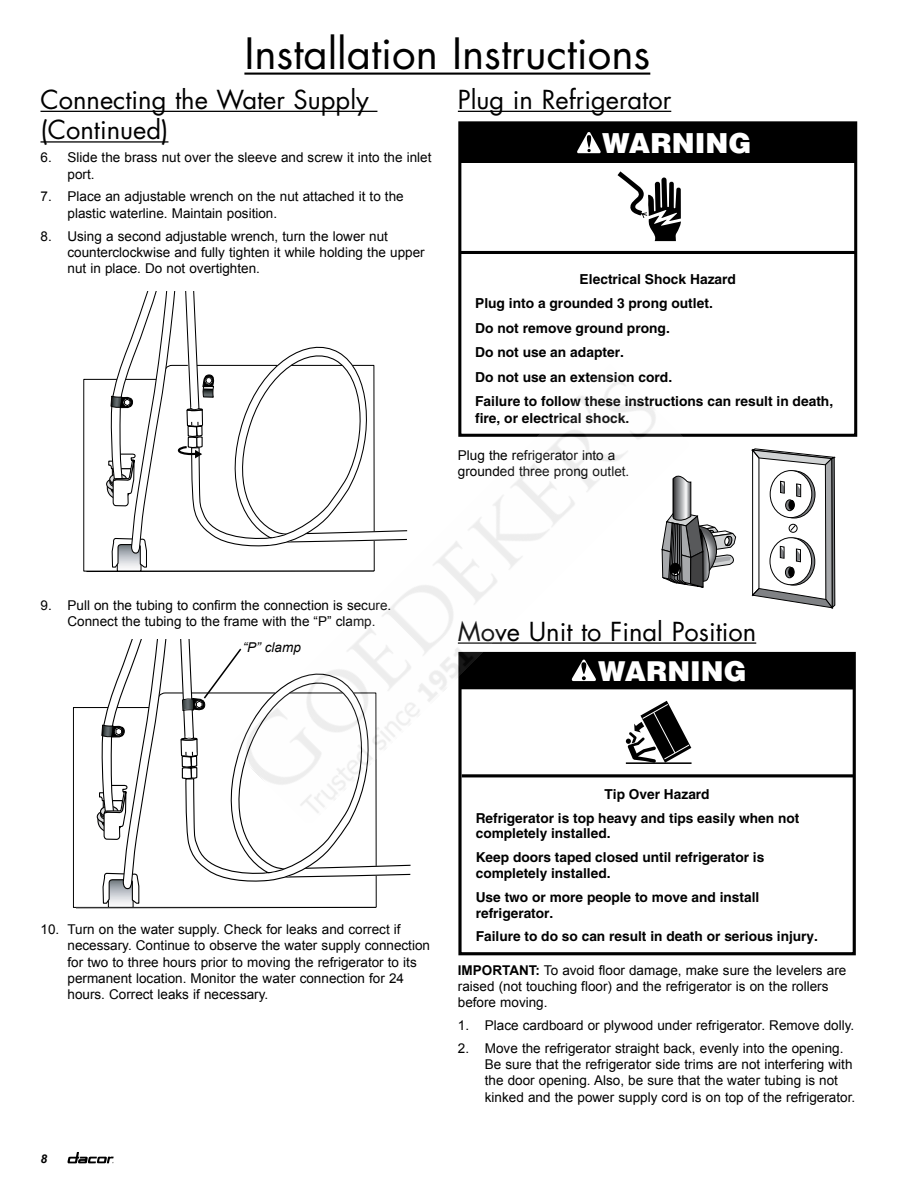
<style>
.page{position:relative;width:918px;height:1188px;background:#fff}
.page>*{position:absolute;margin:0;border:0;box-sizing:border-box;transform-origin:0 0}
.t1{font:42px "Futura Std";color:#000}
.t2{font:900 27.6px "Helvetica";color:#fff}
.t3{font:900 27.45px "Helvetica";color:#fff}
.t4{font:25.5px/30.6px "Futura Std";color:#000}
.t5{font:700 13.8px/24.6px "Helvetica";color:#000}
.t6{font:700 13.65px/23.5px "Helvetica";color:#000}
.t7{font:13.5px/16.2px "Arial";color:#000}
.t8{font:italic 13.5px "Arial";color:#000}
.t9{font:italic 700 12px "Arial";color:#000}
.s1{font-weight:700}
</style>
<div class="page">
<svg style="left:68px;top:1152px;width:46px;height:11px"></svg>
<hr style="left:40px;top:111px;width:337px;height:1px;background:#000">
<hr style="left:40px;top:141px;width:128px;height:2px;background:#000">
<hr style="left:244px;top:73px;width:406px;height:2px;background:#000">
<hr style="left:458px;top:642px;width:298px;height:2px;background:#000">
<hr style="left:458px;top:111px;width:213px;height:1px;background:#000">
<svg style="left:688px;top:481px;width:48px;height:107px"></svg>
<svg style="left:751px;top:448px;width:85px;height:161px"></svg>
<div style="left:458px;top:652px;width:398px;height:303px;border:3px solid #000"></div>
<hr style="left:462px;top:774px;width:392px;height:3px;background:#000">
<div style="left:460px;top:652px;width:394px;height:38px;background:#000"></div>
<hr style="left:626px;top:762px;width:66px;height:2px;background:#000">
<svg style="left:688px;top:741px;width:3px;height:22px"></svg>
<svg style="left:618px;top:171px;width:63px;height:70px"></svg>
<div style="left:460px;top:123px;width:396px;height:40px;background:#000"></div>
<hr style="left:460px;top:251px;width:396px;height:3px;background:#000">
<svg style="left:577px;top:132px;width:24px;height:21px"></svg>
<div style="left:458px;top:121px;width:399px;height:316px;border:3px solid #000"></div>
<svg style="left:83px;top:378px;width:25px;height:193px"></svg>
<div style="left:107px;top:476px;width:24px;height:24px;border:1px solid #000;border-radius:50%"></div>
<div style="left:106px;top:477px;width:25px;height:14px;border:1px solid #000;border-radius:50%"></div>
<hr style="left:86px;top:571px;width:288px;height:1px;background:#000">
<svg style="left:108px;top:291px;width:266px;height:281px"></svg>
<svg style="left:73px;top:707px;width:25px;height:201px"></svg>
<div style="left:97px;top:808px;width:26px;height:25px;border:1px solid #000;border-radius:50%"></div>
<div style="left:97px;top:809px;width:25px;height:15px;border:1px solid #000;border-radius:50%"></div>
<hr style="left:76px;top:907px;width:300px;height:1px;background:#000">
<svg style="left:98px;top:639px;width:313px;height:270px"></svg>
<img style="left:230px;top:365px;width:458px;height:458px">
<h1 class="t1" style="left:244px;top:27px;width:407px">Installation Instructions</h1>
<h3 class="t4" style="left:40px;top:84px;width:330px">Connecting the Water Supply (Continued)</h3>
<p class="t7" style="left:68px;top:150px;width:365px;text-indent:-27px">6. Slide the brass nut over the sleeve and screw it into the inlet port.</p>
<p class="t7" style="left:68px;top:189px;width:338px;text-indent:-27px">7. Place an adjustable wrench on the nut attached it to the plastic waterline. Maintain position.</p>
<p class="t7" style="left:68px;top:228px;width:359px;text-indent:-27px">8. Using a second adjustable wrench, turn the lower nut counterclockwise and fully tighten it while holding the upper nut in place. Do not overtighten.</p>
<h3 class="t4" style="left:458px;top:84px;width:215px">Plug in Refrigerator</h3>
<h2 class="t2" style="left:602px;top:125px;width:151px">WARNING</h2>
<p class="t5" style="left:475px;top:266px;width:360px;text-indent:104px">Electrical Shock Hazard<br>Plug into a grounded 3 prong outlet.<br>Do not remove ground prong.<br>Do not use an adapter.<br>Do not use an extension cord.<br>Failure to follow these instructions can result in death,</p>
<p class="t5" style="left:475px;top:406px;width:156px">fire, or electrical shock.</p>
<p class="t7" style="left:458px;top:448px;width:173px">Plug the refrigerator into a grounded three prong outlet.</p>
<p class="t7" style="left:68px;top:598px;width:325px;text-indent:-27px">9. Pull on the tubing to confirm the connection is secure.<br>Connect the tubing to the frame with the “P” clamp.</p>
<p class="t8" style="left:243px;top:638px;width:60px">“P” clamp</p>
<h3 class="t4" style="left:458px;top:616px;width:300px">Move Unit to Final Position</h3>
<h3 class="t3" style="left:598px;top:653px;width:150px">WARNING</h3>
<p class="t7" style="left:68px;top:922px;width:364px;text-indent:-27px">10. Turn on the water supply. Check for leaks and correct if necessary. Continue to observe the water supply connection for two to three hours prior to moving the refrigerator to its permanent location. Monitor the water connection for 24 hours. Correct leaks if necessary.</p>
<p class="t9" style="left:40px;top:1151px;width:8px">8</p>
<p class="t6" style="left:476px;top:782px;width:325px;text-indent:129px">Tip Over Hazard<br>Refrigerator is top heavy and tips easily when not</p>
<p class="t6" style="left:476px;top:822px;width:290px">completely installed.<br>Keep doors taped closed until refrigerator is</p>
<p class="t6" style="left:476px;top:861px;width:285px">completely installed.<br>Use two or more people to move and install</p>
<p class="t6" style="left:476px;top:901px;width:344px">refrigerator.<br>Failure to do so can result in death or serious injury.</p>
<p class="t7" style="left:458px;top:962px;width:390px"><span class="s1">IMPORTANT:</span> To avoid floor damage, make sure the levelers are raised (not touching floor) and the refrigerator is on the rollers before moving.</p>
<p class="t7" style="left:458px;top:1017px;width:398px">1. Place cardboard or plywood under refrigerator. Remove dolly.</p>
<p class="t7" style="left:485px;top:1040px;width:372px;text-indent:-27px">2. Move the refrigerator straight back, evenly into the opening.<br>Be sure that the refrigerator side trims are not interfering with the door opening. Also, be sure that the water tubing is not kinked and the power supply cord is on top of the refrigerator.</p>
</div>
